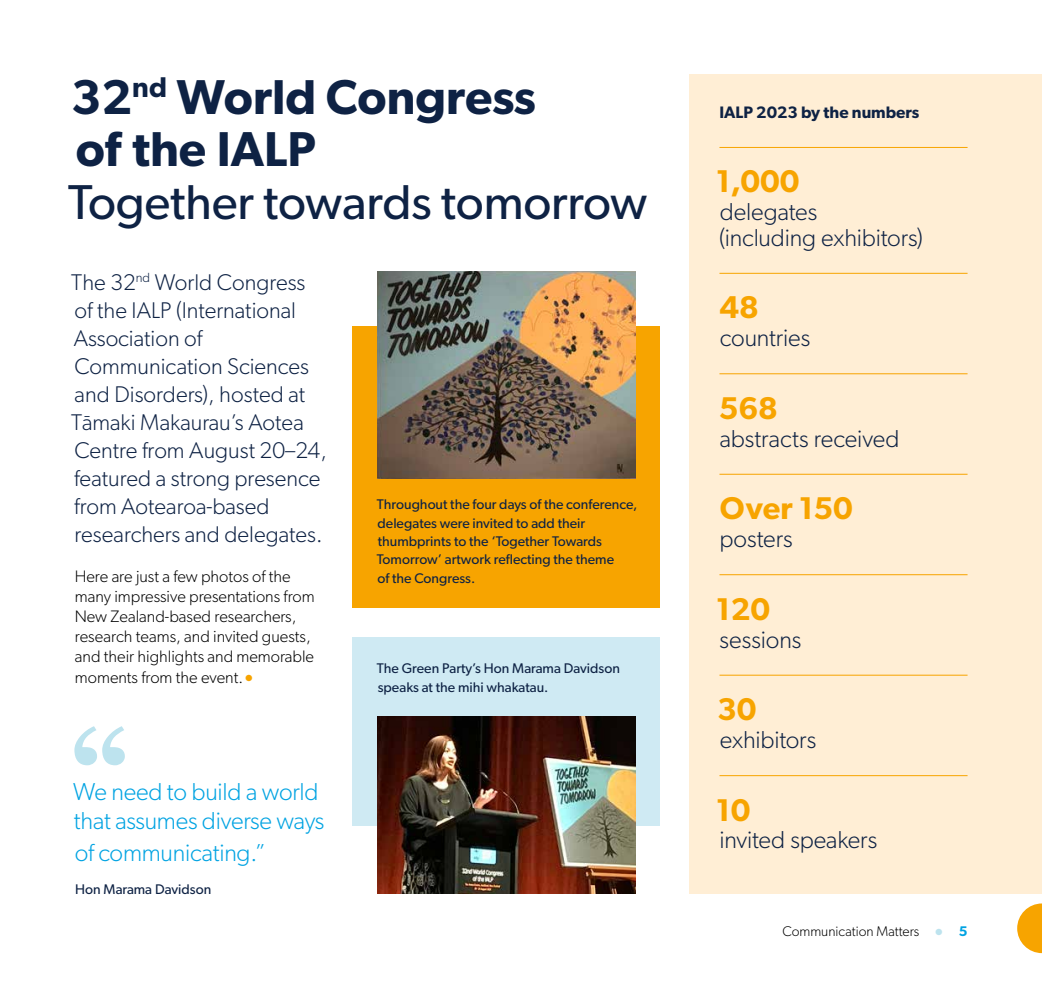
<style>
.page{position:relative;width:1042px;height:993px;background:#fff}
.page>*{position:absolute;margin:0;border:0;box-sizing:border-box;transform-origin:0 0}
.t1{font:600 49px/52.5px "Gibson";color:#0e2244}
.t2{font:49px "Gibson";letter-spacing:-.005em;color:#0e2244}
.t3{font:600 31.5px "Gibson";color:#f7a400}
.t4{font:300 24.5px/25.4px "Gibson";letter-spacing:-.005em;color:#0e2244}
.t5{font:300 24.5px/30.4px "Gibson";letter-spacing:-.01em;color:#00a3e2}
.t6{font:300 22.75px/28px "Gibson";color:#0e2244}
.t7{font:300 16.62px/20.1px "Gibson";color:#000}
.t8{font:600 16.62px "Gibson";color:#0e2244}
.t9{font:14px/18.4px "Gibson";color:#0e2244}
.t10{font:300 14px "Gibson";color:#000}
.s1{font-weight:600;font-size:19.25px;color:#f7a400}
.s2{font-weight:600;font-size:19.25px;color:#bde3ee}
.s3{font-weight:600;color:#00a3e2}
</style>
<div class="page">
<hr style="left:0;top:0;width:1px;height:992px;background:#cfeaf3">
<svg style="left:1017px;top:903px;width:25px;height:49px"></svg>
<div style="left:352px;top:326px;width:308px;height:281px;background:#f7a400"></div>
<div style="left:352px;top:637px;width:308px;height:188px;background:#cfeaf3"></div>
<img style="left:377px;top:271px;width:258px;height:207px">
<img style="left:377px;top:716px;width:258px;height:177px">
<div style="left:690px;top:74px;width:352px;height:819px;background:#ffeed5"></div>
<hr style="left:719px;top:147px;width:248px;height:1px;background:#f7a400">
<hr style="left:719px;top:273px;width:248px;height:1px;background:#f7a400">
<hr style="left:719px;top:373px;width:248px;height:1px;background:#f7a400">
<hr style="left:719px;top:474px;width:248px;height:1px;background:#f7a400">
<hr style="left:719px;top:574px;width:248px;height:1px;background:#f7a400">
<hr style="left:719px;top:674px;width:248px;height:1px;background:#f7a400">
<hr style="left:719px;top:775px;width:248px;height:1px;background:#f7a400">
<svg style="left:74px;top:726px;width:51px;height:39px"></svg>
<h1 class="t1" style="left:71px;top:69px;width:467px">32<sup>nd</sup> World Congress of the IALP</h1>
<h1 class="t2" style="left:68px;top:172px;width:581px">Together towards tomorrow</h1>
<p class="t6" style="left:71px;top:267px;width:257px">The 32<sup>nd</sup> World Congress of the IALP (International<br>Association of<br>Communication Sciences and Disorders), hosted at<br>Tāmaki Makaurau’s Aotea<br>Centre from August 20–24, featured a strong presence from Aotearoa-based researchers and delegates.</p>
<p class="t7" style="left:75px;top:565px;width:241px">Here are just a few photos of the many impressive presentations from<br>New Zealand-based researchers, research teams, and invited guests, and their highlights and memorable moments from the event.<span class="s1">•</span></p>
<h3 class="t5" style="left:73px;top:775px;width:253px">We need to build a world that assumes diverse ways of communicating.”</h3>
<p class="t9" style="left:75px;top:879px;width:138px">Hon Marama Davidson</p>
<p class="t9" style="left:377px;top:495px;width:262px">Throughout the four days of the conference, delegates were invited to add their thumbprints to the ‘Together Towards Tomorrow’ artwork reflecting the theme<br>of the Congress.</p>
<p class="t9" style="left:377px;top:659px;width:245px">The Green Party’s Hon Marama Davidson speaks at the mihi whakatau.</p>
<p class="t8" style="left:719px;top:102px;width:201px">IALP 2023 by the numbers</p>
<h2 class="t3" style="left:716px;top:162px;width:85px">1,000</h2>
<h3 class="t4" style="left:719px;top:199px;width:205px">delegates<br>(including exhibitors)</h3>
<h2 class="t3" style="left:719px;top:288px;width:41px">48</h2>
<h3 class="t4" style="left:720px;top:324px;width:92px">countries</h3>
<h2 class="t3" style="left:719px;top:389px;width:61px">568</h2>
<h3 class="t4" style="left:720px;top:425px;width:181px">abstracts received</h3>
<h2 class="t3" style="left:720px;top:489px;width:135px">Over 150</h2>
<h3 class="t4" style="left:719px;top:525px;width:75px">posters</h3>
<h2 class="t3" style="left:716px;top:589px;width:56px">120</h2>
<h3 class="t4" style="left:719px;top:626px;width:83px">sessions</h3>
<h2 class="t3" style="left:717px;top:690px;width:41px">30</h2>
<h3 class="t4" style="left:720px;top:726px;width:98px">exhibitors</h3>
<h2 class="t3" style="left:716px;top:790px;width:36px">10</h2>
<h3 class="t4" style="left:719px;top:826px;width:159px">invited speakers</h3>
<p class="t10" style="left:782px;top:922px;width:187px">Communication Matters <span class="s2">•</span> <span class="s3">5</span></p>
</div>
